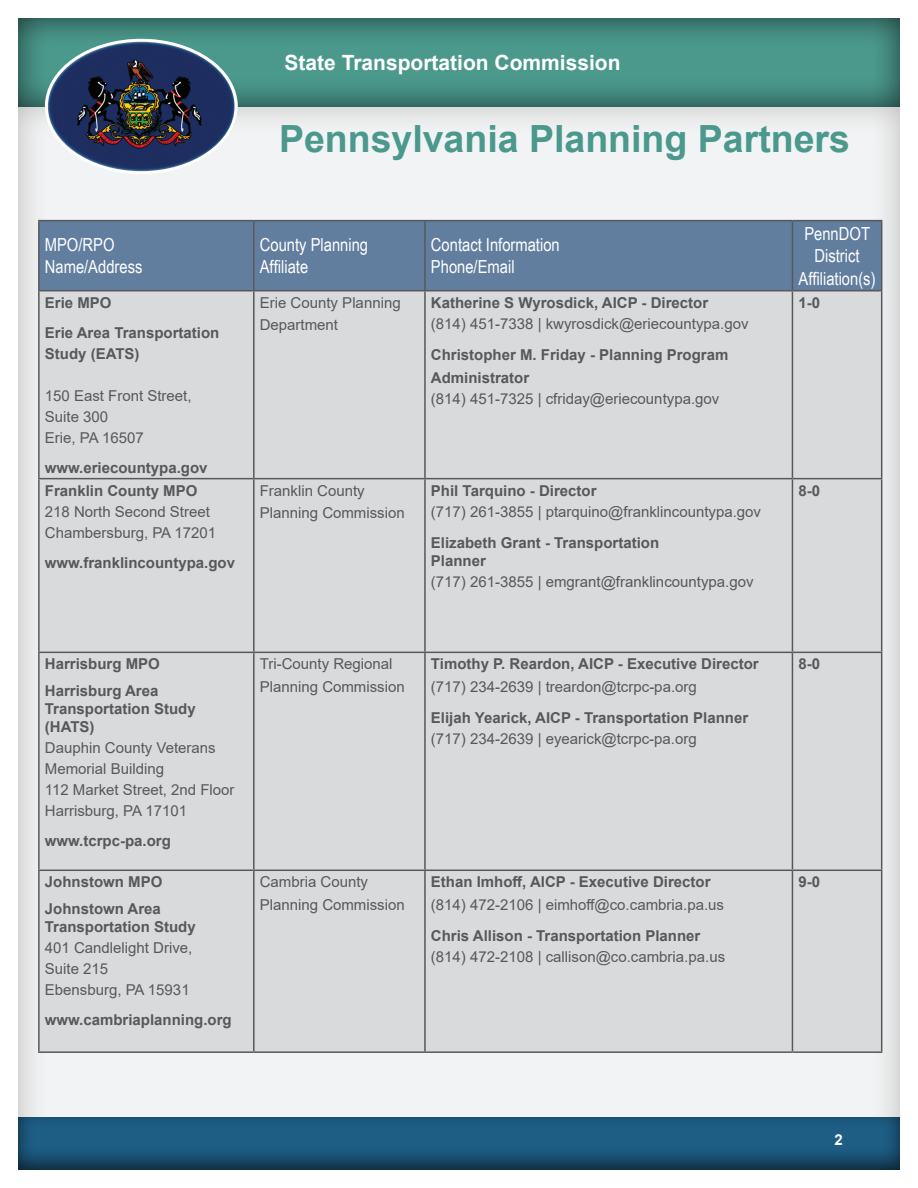
<style>
.page{position:relative;width:918px;height:1188px;background:#fff}
.page>*{position:absolute;margin:0;border:0;box-sizing:border-box;transform-origin:0 0}
.t1{font:700 37.5px "Arial";color:#4b998d}
.t2{font:700 21px "Arial";color:#fff}
.t3{font:18px/22.5px "Arial Narrow";color:#fff}
.t4{font:15px/21px "Arial";color:#57585a}
.t5{font:700 15px/18px "Arial";color:#57585a}
.t6{font:700 15px "Arial";color:#fff}
</style>
<div class="page">
<div style="left:9px;top:98px;width:891px;height:1074px;background:#93908b;opacity:.55"></div>
<div style="left:15px;top:16px;width:885px;height:92px;background:#231f20;opacity:.75"></div>
<img style="left:43px;top:36px;width:195px;height:141px">
<div style="left:45px;top:39px;width:193px;height:135px;border:3px solid #fff;border-radius:50%"></div>
<div style="left:16px;top:1117px;width:885px;height:55px;background:#231f20;opacity:.75"></div>
<div style="left:40px;top:221px;width:841px;height:69px;background:#627e9f"></div>
<div style="left:40px;top:291px;width:841px;height:760px;background:#d9dadc"></div>
<hr style="left:38px;top:220px;width:216px;height:1px;background:#57585a">
<hr style="left:38px;top:221px;width:2px;height:69px;background:#57585a">
<hr style="left:254px;top:220px;width:171px;height:1px;background:#57585a">
<hr style="left:253px;top:221px;width:2px;height:69px;background:#57585a">
<hr style="left:425px;top:220px;width:367px;height:1px;background:#57585a">
<hr style="left:424px;top:221px;width:2px;height:69px;background:#57585a">
<hr style="left:792px;top:220px;width:90px;height:1px;background:#57585a">
<hr style="left:792px;top:221px;width:1px;height:69px;background:#57585a">
<hr style="left:881px;top:221px;width:1px;height:69px;background:#57585a">
<hr style="left:38px;top:290px;width:216px;height:1px;background:#57585a">
<hr style="left:38px;top:291px;width:2px;height:187px;background:#57585a">
<hr style="left:254px;top:290px;width:171px;height:1px;background:#57585a">
<hr style="left:253px;top:291px;width:2px;height:187px;background:#57585a">
<hr style="left:425px;top:290px;width:367px;height:1px;background:#57585a">
<hr style="left:424px;top:291px;width:2px;height:187px;background:#57585a">
<hr style="left:792px;top:290px;width:90px;height:1px;background:#57585a">
<hr style="left:792px;top:291px;width:1px;height:187px;background:#57585a">
<hr style="left:881px;top:291px;width:1px;height:187px;background:#57585a">
<hr style="left:38px;top:478px;width:216px;height:1px;background:#57585a">
<hr style="left:38px;top:479px;width:2px;height:173px;background:#57585a">
<hr style="left:254px;top:478px;width:171px;height:1px;background:#57585a">
<hr style="left:253px;top:479px;width:2px;height:173px;background:#57585a">
<hr style="left:425px;top:478px;width:367px;height:1px;background:#57585a">
<hr style="left:424px;top:479px;width:2px;height:173px;background:#57585a">
<hr style="left:792px;top:478px;width:90px;height:1px;background:#57585a">
<hr style="left:792px;top:479px;width:1px;height:173px;background:#57585a">
<hr style="left:881px;top:479px;width:1px;height:173px;background:#57585a">
<hr style="left:38px;top:652px;width:216px;height:1px;background:#57585a">
<hr style="left:38px;top:653px;width:2px;height:217px;background:#57585a">
<hr style="left:254px;top:652px;width:171px;height:1px;background:#57585a">
<hr style="left:253px;top:653px;width:2px;height:217px;background:#57585a">
<hr style="left:425px;top:652px;width:367px;height:1px;background:#57585a">
<hr style="left:424px;top:653px;width:2px;height:217px;background:#57585a">
<hr style="left:792px;top:652px;width:90px;height:1px;background:#57585a">
<hr style="left:792px;top:653px;width:1px;height:217px;background:#57585a">
<hr style="left:881px;top:653px;width:1px;height:217px;background:#57585a">
<hr style="left:38px;top:870px;width:216px;height:1px;background:#57585a">
<hr style="left:38px;top:871px;width:2px;height:180px;background:#57585a">
<hr style="left:254px;top:870px;width:171px;height:1px;background:#57585a">
<hr style="left:253px;top:871px;width:2px;height:180px;background:#57585a">
<hr style="left:425px;top:870px;width:367px;height:1px;background:#57585a">
<hr style="left:424px;top:871px;width:2px;height:180px;background:#57585a">
<hr style="left:792px;top:870px;width:90px;height:1px;background:#57585a">
<hr style="left:792px;top:871px;width:1px;height:180px;background:#57585a">
<hr style="left:881px;top:871px;width:1px;height:180px;background:#57585a">
<hr style="left:38px;top:1051px;width:216px;height:2px;background:#57585a">
<hr style="left:254px;top:1051px;width:171px;height:2px;background:#57585a">
<hr style="left:425px;top:1051px;width:367px;height:2px;background:#57585a">
<hr style="left:792px;top:1051px;width:90px;height:2px;background:#57585a">
<h2 class="t2" style="left:284px;top:47px;width:338px">State Transportation Commission</h2>
<h1 class="t1" style="left:279px;top:112px;width:573px">Pennsylvania Planning Partners</h1>
<p class="t3" style="left:45px;top:233px;width:99px">MPO/RPO<br>Name/Address</p>
<p class="t3" style="left:260px;top:233px;width:110px">County Planning<br>Affiliate</p>
<p class="t3" style="left:431px;top:233px;width:130px">Contact Information<br>Phone/Email</p>
<p class="t3" style="left:799px;top:221px;width:79px;text-align:center">PennDOT<br>District<br>Affiliation(s)</p>
<p class="t5" style="left:45px;top:288px;width:176px;line-height:30px">Erie MPO<br>Erie Area Transportation</p>
<p class="t5" style="left:45px;top:345px;width:96px">Study (EATS)</p>
<p class="t4" style="left:45px;top:385px;width:148px">150 East Front Street,<br>Suite 300<br>Erie, PA 16507</p>
<p class="t5" style="left:45px;top:459px;width:164px">www.eriecountypa.gov</p>
<p class="t4" style="left:260px;top:291px;width:142px;line-height:22.5px">Erie County Planning<br>Department</p>
<p class="t5" style="left:431px;top:294px;width:279px">Katherine S Wyrosdick, AICP - Director</p>
<p class="t5" style="left:798px;top:294px;width:23px">1-0</p>
<p class="t4" style="left:431px;top:313px;width:319px">(814) 451-7338 | kwyrosdick@eriecountypa.gov</p>
<p class="t5" style="left:431px;top:344px;width:299px;line-height:22.5px">Christopher M. Friday - Planning Program<br>Administrator</p>
<p class="t4" style="left:431px;top:388px;width:290px">(814) 451-7325 | cfriday@eriecountypa.gov</p>
<p class="t5" style="left:45px;top:481px;width:154px">Franklin County MPO</p>
<p class="t4" style="left:45px;top:501px;width:173px">218 North Second Street<br>Chambersburg, PA 17201</p>
<p class="t5" style="left:45px;top:553px;width:192px">www.franklincountypa.gov</p>
<p class="t4" style="left:260px;top:479px;width:147px;line-height:22.5px">Franklin County<br>Planning Commission</p>
<p class="t5" style="left:431px;top:481px;width:167px">Phil Tarquino - Director</p>
<p class="t4" style="left:431px;top:501px;width:332px">(717) 261-3855 | ptarquino@franklincountypa.gov</p>
<p class="t5" style="left:431px;top:534px;width:230px">Elizabeth Grant - Transportation<br>Planner</p>
<p class="t4" style="left:431px;top:571px;width:324px">(717) 261-3855 | emgrant@franklincountypa.gov</p>
<p class="t5" style="left:45px;top:651px;width:117px;line-height:27px">Harrisburg MPO<br>Harrisburg Area</p>
<p class="t5" style="left:45px;top:700px;width:152px">Transportation Study (HATS)</p>
<p class="t4" style="left:45px;top:737px;width:191px">Dauphin County Veterans<br>Memorial Building<br>112 Market Street, 2nd Floor<br>Harrisburg, PA 17101</p>
<p class="t5" style="left:45px;top:832px;width:128px">www.tcrpc-pa.org</p>
<p class="t5" style="left:45px;top:869px;width:119px;line-height:27px">Johnstown MPO<br>Johnstown Area</p>
<p class="t5" style="left:45px;top:918px;width:152px">Transportation Study</p>
<p class="t4" style="left:45px;top:937px;width:149px">401 Candlelight Drive,<br>Suite 215<br>Ebensburg, PA 15931</p>
<p class="t5" style="left:45px;top:1011px;width:188px">www.cambriaplanning.org</p>
<p class="t4" style="left:260px;top:653px;width:147px;line-height:22.5px">Tri-County Regional<br>Planning Commission</p>
<p class="t5" style="left:431px;top:655px;width:329px">Timothy P. Reardon, AICP - Executive Director</p>
<p class="t4" style="left:431px;top:676px;width:267px">(717) 234-2639 | treardon@tcrpc-pa.org</p>
<p class="t5" style="left:431px;top:709px;width:319px">Elijah Yearick, AICP - Transportation Planner</p>
<p class="t4" style="left:431px;top:728px;width:267px">(717) 234-2639 | eyearick@tcrpc-pa.org</p>
<p class="t4" style="left:260px;top:871px;width:147px;line-height:22.5px">Cambria County<br>Planning Commission</p>
<p class="t5" style="left:431px;top:873px;width:281px">Ethan Imhoff, AICP - Executive Director</p>
<p class="t4" style="left:431px;top:894px;width:295px">(814) 472-2106 | eimhoff@co.cambria.pa.us</p>
<p class="t5" style="left:431px;top:927px;width:271px">Chris Allison - Transportation Planner</p>
<p class="t4" style="left:431px;top:946px;width:296px">(814) 472-2108 | callison@co.cambria.pa.us</p>
<p class="t5" style="left:798px;top:481px;width:23px">8-0</p>
<p class="t5" style="left:798px;top:655px;width:23px">8-0</p>
<p class="t5" style="left:798px;top:873px;width:23px">9-0</p>
<p class="t6" style="left:834px;top:1129px;width:10px">2</p>
</div>
